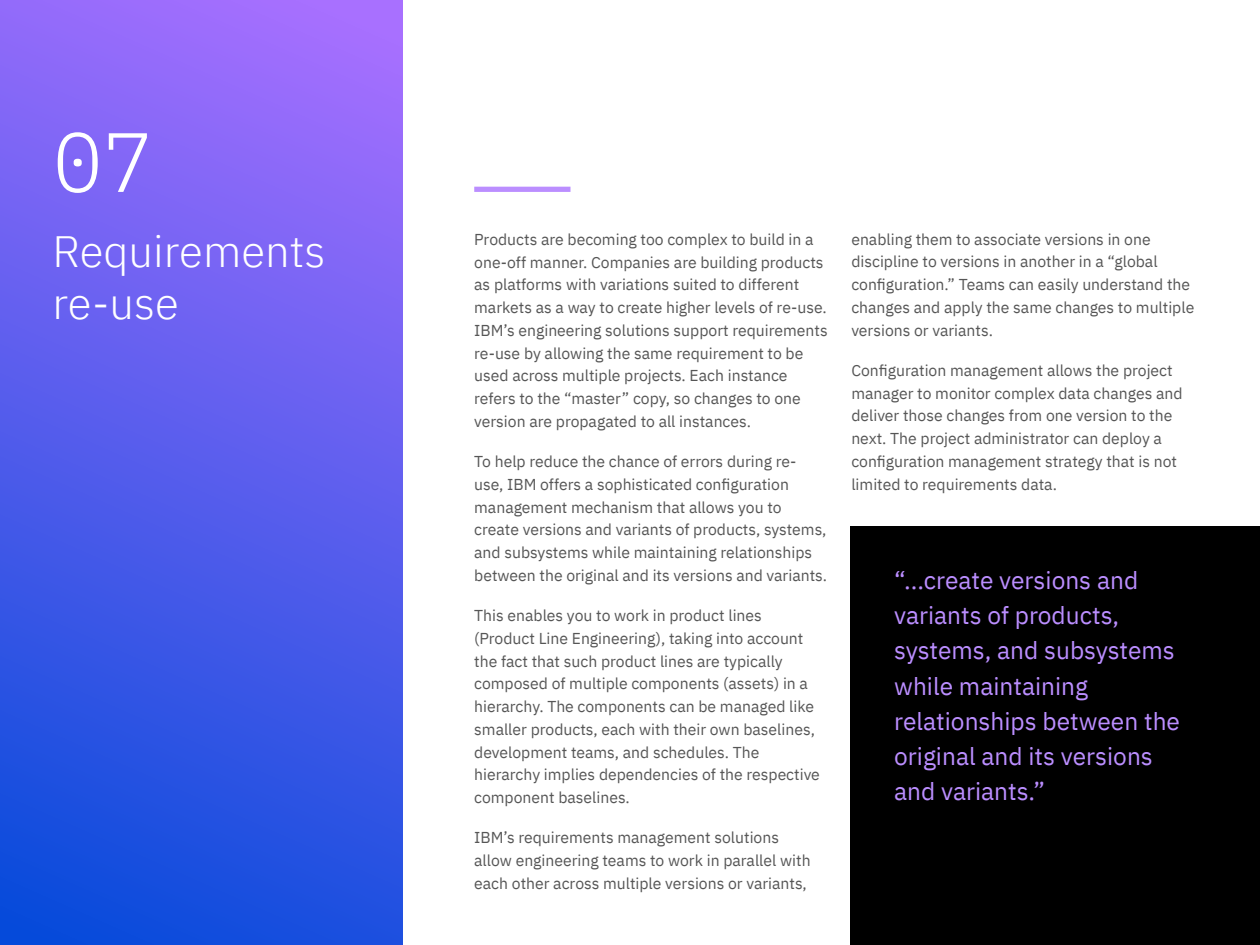
<style>
.page{position:relative;width:1260px;height:945px;background:#fff}
.page>*{position:absolute;margin:0;border:0;box-sizing:border-box;transform-origin:0 0}
.t1{font:300 84px "IBM Plex Mono";color:#fff}
.t2{font:300 43.75px/52.5px "IBM Plex Sans";color:#fff}
.t3{font:24.5px/35px "IBM Plex Sans";color:#bb8eff}
.t4{font:15.75px/22.8px "IBM Plex Sans";color:#565656}
</style>
<div class="page">
<div style="left:0;top:0;width:402px;height:945px;background:linear-gradient(to bottom,#a06efd,#0f4cdc)"></div>
<div style="left:474px;top:187px;width:96px;height:5px;background:#bb8eff"></div>
<div style="left:850px;top:527px;width:410px;height:418px;background:#000"></div>
<h1 class="t1" style="left:52px;top:99px;width:102px">07</h1>
<h2 class="t2" style="left:52px;top:221px;width:274px">Requirements re-use</h2>
<p class="t4" style="left:474px;top:227px;width:355px">Products are becoming too complex to build in a one-off manner. Companies are building products as platforms with variations suited to different markets as a way to create higher levels of re-use.<br>IBM’s engineering solutions support requirements re-use by allowing the same requirement to be used across multiple projects. Each instance refers to the “master” copy, so changes to one version are propagated to all instances.</p>
<p class="t4" style="left:474px;top:449px;width:354px">To help reduce the chance of errors during re&shy;use, IBM offers a sophisticated configuration management mechanism that allows you to create versions and variants of products, systems, and subsystems while maintaining relationships between the original and its versions and variants.</p>
<p class="t4" style="left:474px;top:603px;width:347px">This enables you to work in product lines (Product Line Engineering), taking into account the fact that such product lines are typically composed of multiple components (assets) in a hierarchy. The components can be managed like smaller products, each with their own baselines, development teams, and schedules. The hierarchy implies dependencies of the respective component baselines.</p>
<p class="t4" style="left:474px;top:825px;width:338px">IBM’s requirements management solutions allow engineering teams to work in parallel with each other across multiple versions or variants,</p>
<p class="t4" style="left:851px;top:226px;width:345px">enabling them to associate versions in one discipline to versions in another in a “global configuration.” Teams can easily understand the changes and apply the same changes to multiple versions or variants.</p>
<p class="t4" style="left:851px;top:358px;width:333px">Configuration management allows the project manager to monitor complex data changes and deliver those changes from one version to the next. The project administrator can deploy a configuration management strategy that is not limited to requirements data.</p>
<h3 class="t3" style="left:894px;top:561px;width:287px">“...create versions and variants of products, systems, and subsystems while maintaining relationships between the original and its versions and variants.”</h3>
</div>
